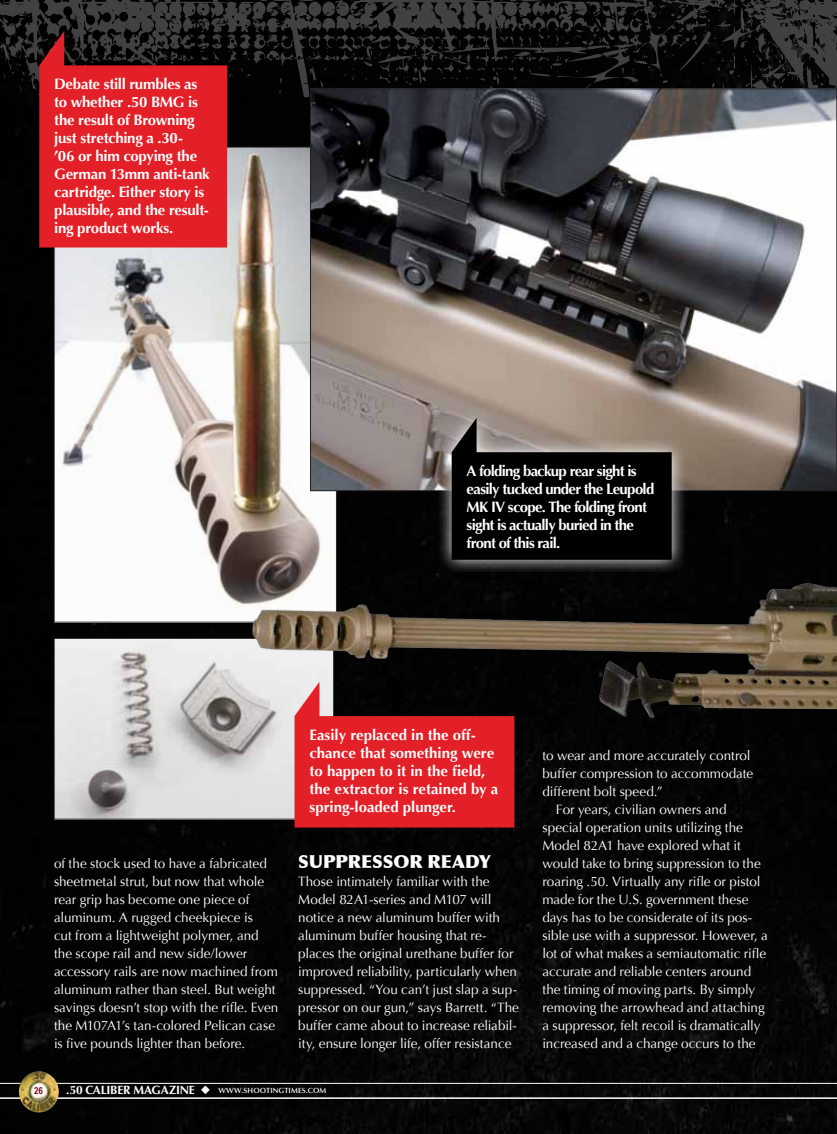
<style>
.page{position:relative;width:837px;height:1134px;background:#fff}
.page>*{position:absolute;margin:0;border:0;box-sizing:border-box;transform-origin:0 0}
.t1{font:900 18px "Optima";letter-spacing:-.005em;color:#fff}
.t2{font:700 15px/18px "Optima";letter-spacing:-.02em;color:#fff}
.t3{font:700 15px/18px "Optima";letter-spacing:-.05em;color:#fff}
.t4{font:700 15px/18px "Optima";color:#fff}
.t5{font:13.5px/18px "Optima";letter-spacing:-.005em;color:#fff}
.t6{font:700 12px "Optima LT Std";letter-spacing:-.015em;color:#fff}
.t7{font:700 9.75px "Arial Narrow";color:#8b0018}
.t8{font:600 7.5px "Optima LT Std";letter-spacing:.01em;color:#fff}
</style>
<div class="page">
<div style="left:0;top:99px;width:837px;height:1035px;background:#040404"></div>
<svg style="left:0;top:0;width:837px;height:99px;background:#1a1a1b"></svg>
<img style="left:56px;top:149px;width:279px;height:471px">
<img style="left:312px;top:91px;width:523px;height:398px">
<img style="left:56px;top:640px;width:239px;height:177px">
<div style="left:54px;top:638px;width:280px;height:181px;border:1px solid #231f20"></div>
<img style="left:252px;top:583px;width:554px;height:134px">
<svg style="left:436px;top:402px;width:250px;height:169px;background:#6f6760"></svg>
<svg style="left:452px;top:418px;width:220px;height:142px;background:#25221f"></svg>
<svg style="left:39px;top:31px;width:188px;height:217px;background:#c41e25"></svg>
<svg style="left:295px;top:682px;width:219px;height:146px;background:#b71f25"></svg>
<hr style="left:0;top:1083px;width:837px;height:1px;background:#fff">
<hr style="left:0;top:1097px;width:837px;height:2px;background:#fff">
<img style="left:19px;top:1071px;width:40px;height:41px">
<p class="t2" style="left:54px;top:75px;width:157px">Debate still rumbles as to whether .50 BMG is the result of Browning just stretching a .30-<br>’06 or him copying the<br>German 13mm anti-tank cartridge. Either story is plausible, and the result&shy;ing product works.</p>
<p class="t3" style="left:467px;top:462px;width:189px">A folding backup rear sight is easily tucked under the Leupold<br>MK IV scope. The folding front sight is actually buried in the front of this rail.</p>
<p class="t4" style="left:310px;top:726px;width:190px">Easily replaced in the off&shy;chance that something were to happen to it in the field, the extractor is retained by a spring-loaded plunger.</p>
<p class="t5" style="left:54px;top:855px;width:226px">of the stock used to have a fabricated sheetmetal strut, but now that whole rear grip has become one piece of aluminum. A rugged cheekpiece is<br>cut from a lightweight polymer, and the scope rail and new side/lower accessory rails are now machined from aluminum rather than steel. But weight savings doesn’t stop with the rifle. Even the M107A1’s tan-colored Pelican case is five pounds lighter than before.</p>
<p class="t1" style="left:298px;top:851px;width:194px">SUPPRESSOR READY</p>
<p class="t5" style="left:298px;top:873px;width:222px">Those intimately familiar with the Model 82A1-series and M107 will notice a new aluminum buffer with aluminum buffer housing that re&shy;places the original urethane buffer for improved reliability, particularly when suppressed. “You can’t just slap a sup&shy;pressor on our gun,” says Barrett. “The buffer came about to increase reliabil&shy;ity, ensure longer life, offer resistance</p>
<p class="t7" style="left:34px;top:1083px;width:10px">26</p>
<p class="t6" style="left:66px;top:1083px;width:146px">.50 CALIBER MAGAZINE ◆</p>
<p class="t8" style="left:218px;top:1086px;width:109px">WWW.SHOOTINGTIMES.COM</p>
<p class="t5" style="left:542px;top:747px;width:210px">to wear and more accurately control</p>
<p class="t5" style="left:542px;top:765px;width:212px">buffer compression to accommodate</p>
<p class="t5" style="left:542px;top:783px;width:122px">different bolt speed.”</p>
<p class="t5" style="left:556px;top:801px;width:172px">For years, civilian owners and</p>
<p class="t5" style="left:542px;top:819px;width:202px">special operation units utilizing the</p>
<p class="t5" style="left:542px;top:837px;width:200px">Model 82A1 have explored what it</p>
<p class="t5" style="left:542px;top:855px;width:220px">would take to bring suppression to the</p>
<p class="t5" style="left:542px;top:873px;width:220px">roaring .50. Virtually any rifle or pistol</p>
<p class="t5" style="left:542px;top:891px;width:208px">made for the U.S. government these</p>
<p class="t5" style="left:542px;top:909px;width:212px">days has to be considerate of its pos-</p>
<p class="t5" style="left:542px;top:927px;width:227px">sible use with a suppressor. However, a</p>
<p class="t5" style="left:542px;top:945px;width:225px">lot of what makes a semiautomatic rifle</p>
<p class="t5" style="left:542px;top:963px;width:210px">accurate and reliable centers around</p>
<p class="t5" style="left:542px;top:981px;width:214px">the timing of moving parts. By simply</p>
<p class="t5" style="left:542px;top:999px;width:224px">removing the arrowhead and attaching</p>
<p class="t5" style="left:542px;top:1017px;width:220px">a suppressor, felt recoil is dramatically</p>
<p class="t5" style="left:542px;top:1035px;width:215px">increased and a change occurs to the</p>
</div>
